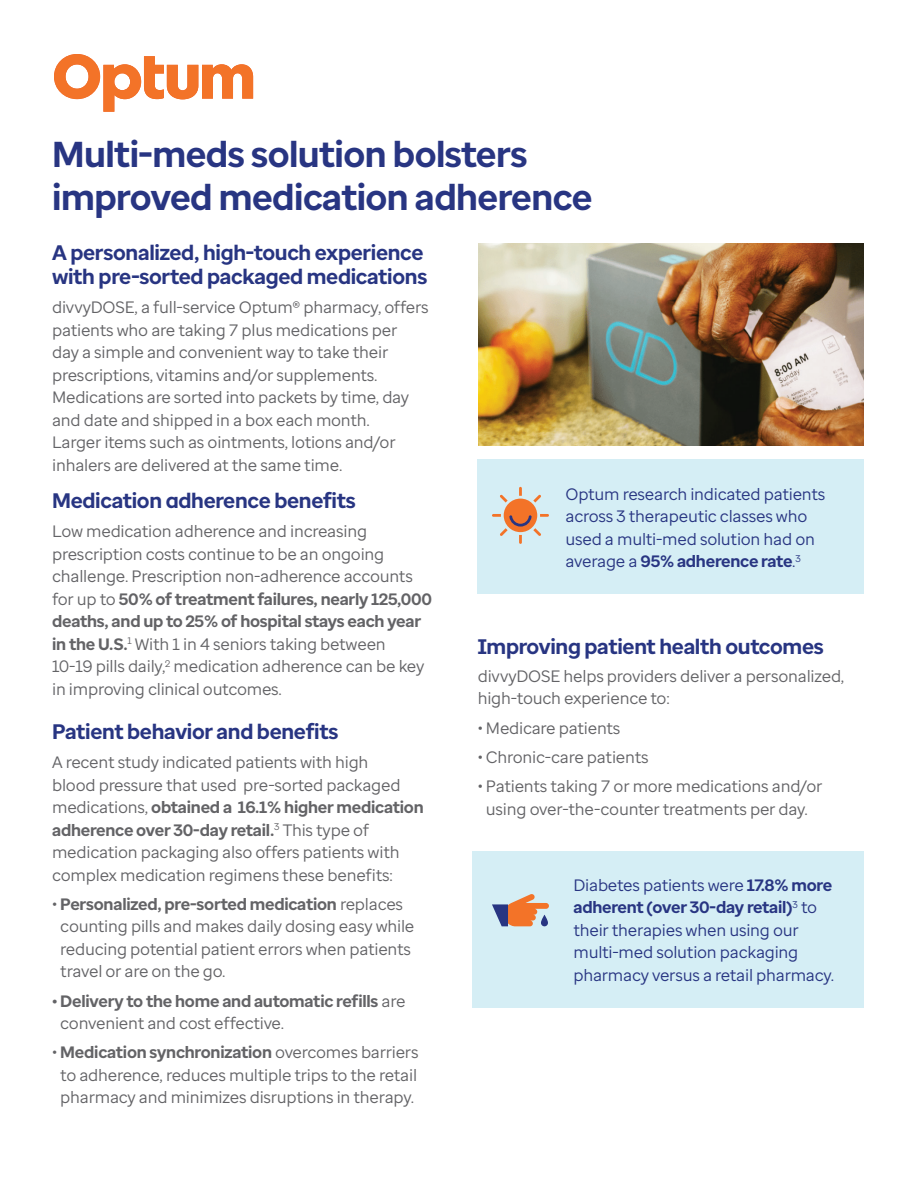
<style>
.page{position:relative;width:918px;height:1188px;background:#fff}
.page>*{position:absolute;margin:0;border:0;box-sizing:border-box;transform-origin:0 0}
.t1{font:700 36px/43.2px "Optum Sans";letter-spacing:-.015em;color:#283582}
.t2{font:700 21px/24px "Optum Sans";letter-spacing:-.015em;color:#283582}
.t3{font:16.5px/22.5px "Optum Sans";letter-spacing:-.015em;color:#636366}
.t4{font:16.5px/22.5px "Optum Sans";letter-spacing:-.015em;color:#283582}
.t5{font:700 16.5px/22.5px "Optum Sans";letter-spacing:-.015em;color:#636366}
.s1{font-weight:700}
.s2{font-weight:400}
</style>
<div class="page">
<div style="left:472px;top:851px;width:392px;height:157px;background:#d5eef5"></div>
<svg style="left:492px;top:894px;width:57px;height:32px"></svg>
<div style="left:478px;top:460px;width:386px;height:134px;background:#d5eef5"></div>
<div style="left:504px;top:499px;width:33px;height:33px;background:#f37328;border-radius:50%"></div>
<svg style="left:519px;top:487px;width:3px;height:9px"></svg>
<svg style="left:500px;top:494px;width:8px;height:9px"></svg>
<svg style="left:533px;top:495px;width:8px;height:8px"></svg>
<svg style="left:492px;top:514px;width:57px;height:30px"></svg>
<img style="left:479px;top:244px;width:385px;height:202px">
<svg style="left:54px;top:54px;width:199px;height:58px"></svg>
<h1 class="t1" style="left:52px;top:133px;width:542px">Multi-meds solution bolsters improved medication adherence</h1>
<p class="t2" style="left:52px;top:241px;width:377px">A personalized, high-touch experience with pre-sorted packaged medications</p>
<p class="t3" style="left:52px;top:296px;width:378px">divvyDOSE, a full-service Optum® pharmacy, offers patients who are taking 7 plus medications per<br>day a simple and convenient way to take their prescriptions, vitamins and/or supplements.<br>Medications are sorted into packets by time, day and date and shipped in a box each month.<br>Larger items such as ointments, lotions and/or inhalers are delivered at the same time.</p>
<p class="t2" style="left:52px;top:489px;width:305px">Medication adherence benefits</p>
<p class="t3" style="left:52px;top:520px;width:382px">Low medication adherence and increasing prescription costs continue to be an ongoing challenge. Prescription non-adherence accounts for up to <span class="s1">50% of treatment failures, nearly 125,000 deaths, and up to 25% of hospital stays each year in the U.S.</span><sup>1</sup> With 1 in 4 seniors taking between<br>10-19 pills daily,<sup>2</sup> medication adherence can be key in improving clinical outcomes.</p>
<p class="t2" style="left:52px;top:720px;width:288px">Patient behavior and benefits</p>
<p class="t3" style="left:52px;top:751px;width:373px">A recent study indicated patients with high<br>blood pressure that used pre-sorted packaged medications, <span class="s1">obtained a 16.1% higher medication adherence over 30-day retail.</span><sup>3</sup> This type of medication packaging also offers patients with complex medication regimens these benefits:</p>
<p class="t3" style="left:60px;top:893px;width:356px;text-indent:-8px">• <span class="s1">Personalized, pre-sorted medication</span> replaces counting pills and makes daily dosing easy while reducing potential patient errors when patients travel or are on the go.</p>
<p class="t5" style="left:60px;top:990px;width:347px;text-indent:-8px">• Delivery to the home and automatic refills <span class="s2">are convenient and cost effective.</span></p>
<p class="t3" style="left:52px;top:1041px;width:368px;text-align:center">• <span class="s1">Medication synchronization</span> overcomes barriers to adherence, reduces multiple trips to the retail pharmacy and minimizes disruptions in therapy.</p>
<p class="t4" style="left:566px;top:482px;width:261px">Optum research indicated patients across 3 therapeutic classes who used a multi-med solution had on average a <span class="s1">95% adherence rate</span>.<sup>3</sup></p>
<p class="t2" style="left:478px;top:635px;width:348px">Improving patient health outcomes</p>
<p class="t3" style="left:478px;top:665px;width:368px">divvyDOSE helps providers deliver a personalized, high-touch experience to:</p>
<p class="t3" style="left:478px;top:716px;width:144px">• Medicare patients</p>
<p class="t3" style="left:478px;top:746px;width:172px">• Chronic-care patients</p>
<p class="t3" style="left:478px;top:775px;width:346px;text-align:center">• Patients taking 7 or more medications and/or using over-the-counter treatments per day.</p>
<p class="t4" style="left:573px;top:873px;width:262px">Diabetes patients were <span class="s1">17.8% more adherent (over 30-day retail)</span><sup>3</sup> to their therapies when using our multi-med solution packaging pharmacy versus a retail pharmacy.</p>
</div>
